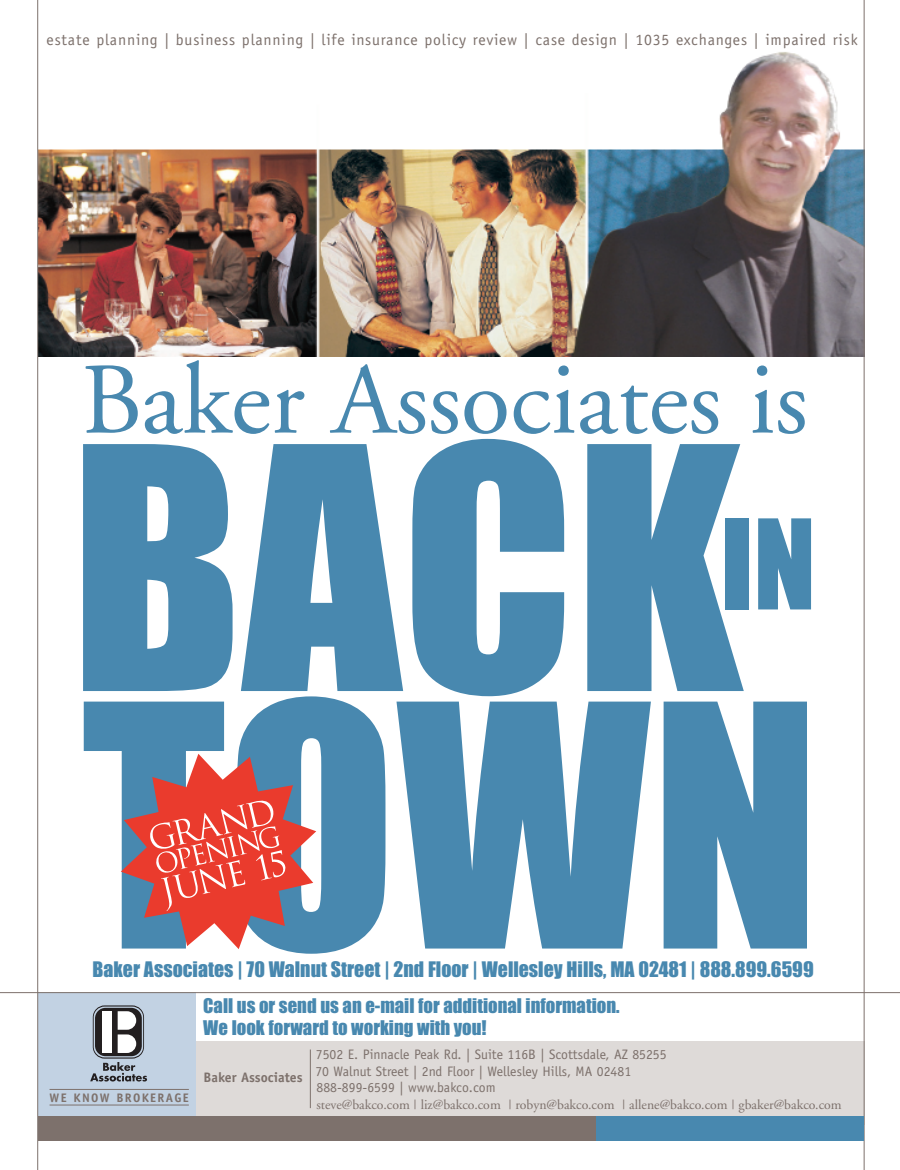
<style>
.page{position:relative;width:900px;height:1170px;background:#fff}
.page>*{position:absolute;margin:0;border:0;box-sizing:border-box;transform-origin:0 0}
.t1{font:312.38px/257.5px "Impact";color:#4888af}
.t2{font:115.25px "Impact";color:#4888af}
.t3{font:101.25px "Adobe Garamond";color:#4888af}
.t4{font:19.75px "Impact";color:#4888af}
.t5{font:18.62px/22.4px "Impact";color:#4888af}
.t6{font:15.75px "Officina Sans";letter-spacing:.05em;color:#7d716c}
.t7{font:13.75px/16.5px "Officina Sans";color:#7d716c}
.t8{font:13.75px "Adobe Garamond";color:#7d716c}
.t9{font:700 13.75px "Officina Sans";color:#7d716c}
.t10{font:700 12.38px "Officina Sans";letter-spacing:.11em;color:#7d716c}
</style>
<div class="page">
<div style="left:177px;top:1042px;width:688px;height:83px;background:#dedad8"></div>
<div style="left:38px;top:993px;width:157px;height:132px;background:#c2d2e3"></div>
<img style="left:39px;top:33px;width:825px;height:323px">
<div style="left:38px;top:1117px;width:821px;height:24px;background:#7d716c"></div>
<div style="left:95px;top:1008px;width:47px;height:48px;background:#231f20;border-radius:11px"></div>
<div style="left:93px;top:1006px;width:51px;height:52px;border:1px solid #231f20;border-radius:11px"></div>
<svg style="left:118px;top:1011px;width:18px;height:42px"></svg>
<div style="left:102px;top:1011px;width:10px;height:42px;background:#fff"></div>
<svg style="left:90px;top:1062px;width:57px;height:20px"></svg>
<hr style="left:38px;top:0;width:1px;height:1170px;background:#7d716c">
<hr style="left:864px;top:0;width:1px;height:1170px;background:#7d716c">
<div style="left:597px;top:1117px;width:267px;height:24px;background:#4888af"></div>
<hr style="left:50px;top:1089px;width:139px;height:1px;background:#7d716c">
<hr style="left:50px;top:1105px;width:139px;height:1px;background:#7d716c">
<hr style="left:0;top:992px;width:900px;height:1px;background:#7d716c">
<svg style="left:121px;top:754px;width:195px;height:195px"></svg>
<hr style="left:310px;top:1050px;width:1px;height:58px;background:#7d716c">
<p class="t6" style="left:47px;top:34px;width:813px">estate planning | business planning | life insurance policy review | case design | 1035 exchanges | impaired risk</p>
<h3 class="t3" style="left:81px;top:360px;width:728px">Baker Associates is</h3>
<h1 class="t1" style="left:70px;top:455px;width:751px">BACK<br>TOWN</h1>
<h2 class="t2" style="left:720px;top:502px;width:97px">IN</h2>
<h3 class="t4" style="left:93px;top:959px;width:723px">Baker Associates | 70 Walnut Street | 2nd Floor | Wellesley Hills, MA 02481 | 888.899.6599</h3>
<p class="t10" style="left:50px;top:1093px;width:141px">WE KNOW BROKERAGE</p>
<h3 class="t5" style="left:203px;top:995px;width:418px">Call us or send us an e-mail for additional information.<br>We look forward to working with you!</h3>
<p class="t9" style="left:204px;top:1072px;width:100px">Baker Associates</p>
<p class="t7" style="left:315px;top:1047px;width:353px">7502 E. Pinnacle Peak Rd. | Suite 116B | Scottsdale, AZ 85255<br>70 Walnut Street | 2nd Floor | Wellesley Hills, MA 02481</p>
<p class="t7" style="left:316px;top:1081px;width:181px">888-899-6599 | www.bakco.com</p>
<p class="t8" style="left:316px;top:1099px;width:527px">steve@bakco.com | liz@bakco.com | robyn@bakco.com | allene@bakco.com | gbaker@bakco.com</p>
</div>
